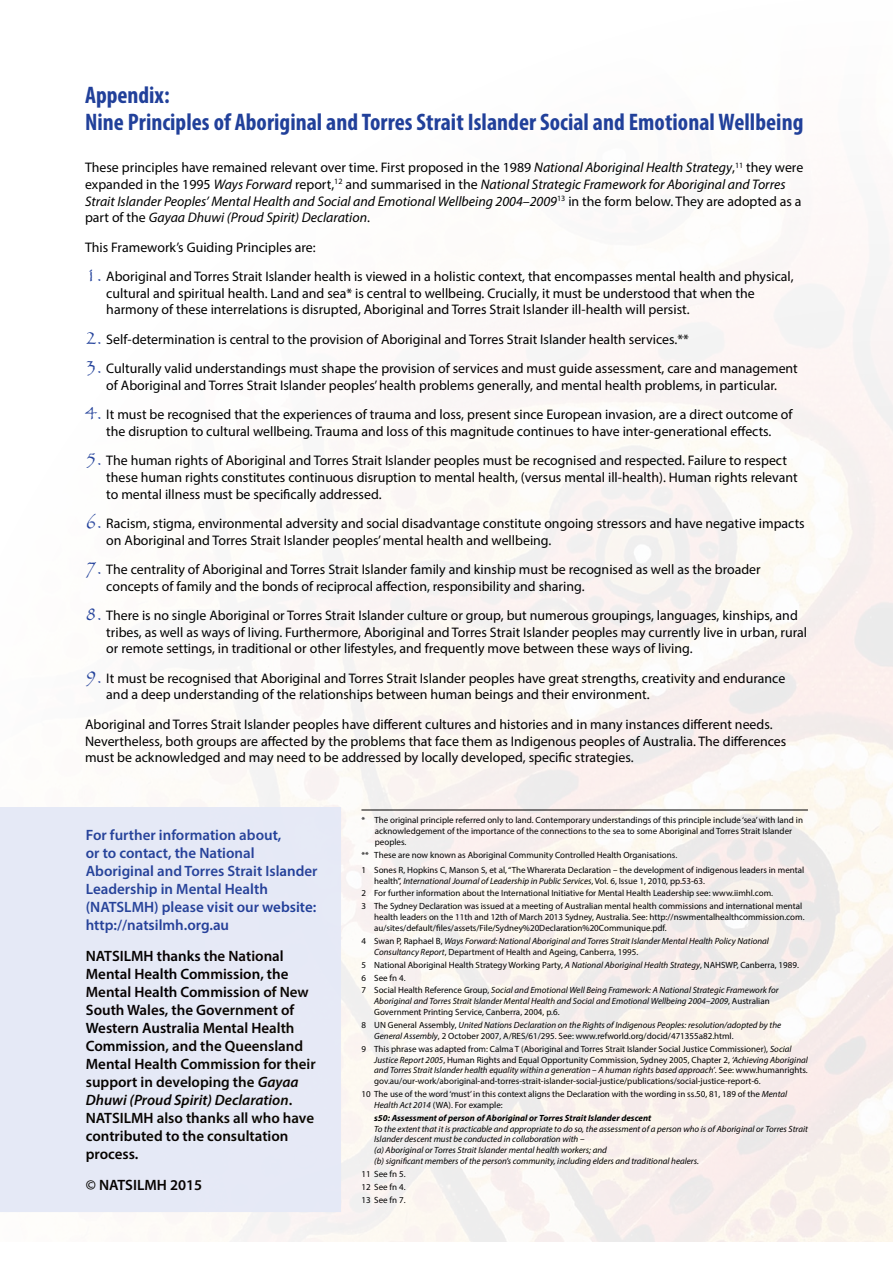
<style>
.page{position:relative;width:893px;height:1263px;background:#fff}
.page>*{position:absolute;margin:0;border:0;box-sizing:border-box;transform-origin:0 0}
.t1{font:700 condensed 24px/27px "Myriad Pro";color:#21409a}
.t2{font:600 15px/18px "Myriad Pro";color:#000}
.t3{font:600 15px/18px "Myriad Pro";color:#21409a}
.t4{font:13.8px/16.6px "Myriad Pro";color:#000}
.t5{font:italic 13.8px/16.6px "Myriad Pro";color:#000}
.t6{font:9px/10.8px "Myriad Pro";color:#000}
.t7{font:italic 9px/10.8px "Myriad Pro";color:#000}
.t8{font:italic 700 9px "Myriad Pro";color:#000}
.s1{font-style:normal}
.s2{font-family:"Papyrus";font-size:21px;color:#21409a}
.s3{font-style:italic}
</style>
<div class="page">
<div style="left:0;top:807px;width:341px;height:405px;background:#e5e9f6"></div>
<hr style="left:361px;top:810px;width:447px;height:1px;background:#000">
<h1 class="t1" style="left:85px;top:81px;width:720px">Appendix:<br>Nine Principles of Aboriginal and Torres Strait Islander Social and Emotional Wellbeing</h1>
<p class="t5" style="left:85px;top:159px;width:720px"><span class="s1">These principles have remained relevant over time. First proposed in the 1989</span> National Aboriginal Health Strategy<span class="s1">,</span><sup>11</sup> <span class="s1">they were expanded in the 1995</span> Ways Forward <span class="s1">report,</span><sup>12</sup> <span class="s1">and summarised in the</span> National Strategic Framework for Aboriginal and Torres Strait Islander Peoples’ Mental Health and Social and Emotional Wellbeing 2004–2009<sup>13</sup> <span class="s1">in the form below. They are adopted as a part of the</span> Gayaa Dhuwi (Proud Spirit) Declaration<span class="s1">.</span></p>
<p class="t4" style="left:85px;top:238px;width:232px">This Framework’s Guiding Principles are:</p>
<p class="t4" style="left:106px;top:268px;width:689px;text-indent:-21px"><span class="s2">1.</span> Aboriginal and Torres Strait Islander health is viewed in a holistic context, that encompasses mental health and physical, cultural and spiritual health. Land and sea* is central to wellbeing. Crucially, it must be understood that when the harmony of these interrelations is disrupted, Aboriginal and Torres Strait Islander ill-health will persist.</p>
<p class="t4" style="left:85px;top:331px;width:605px"><span class="s2">2.</span> Self-determination is central to the provision of Aboriginal and Torres Strait Islander health services.**</p>
<p class="t4" style="left:85px;top:360px;width:714px;text-align:center"><span class="s2">3.</span> Culturally valid understandings must shape the provision of services and must guide assessment, care and management of Aboriginal and Torres Strait Islander peoples’ health problems generally, and mental health problems, in particular.</p>
<p class="t4" style="left:85px;top:406px;width:709px;text-align:center"><span class="s2">4.</span> It must be recognised that the experiences of trauma and loss, present since European invasion, are a direct outcome of the disruption to cultural wellbeing. Trauma and loss of this magnitude continues to have inter-generational effects.</p>
<p class="t4" style="left:106px;top:452px;width:693px;text-indent:-21px"><span class="s2">5.</span> The human rights of Aboriginal and Torres Strait Islander peoples must be recognised and respected. Failure to respect these human rights constitutes continuous disruption to mental health, (versus mental ill-health). Human rights relevant to mental illness must be specifically addressed.</p>
<p class="t4" style="left:106px;top:515px;width:700px;text-indent:-21px"><span class="s2">6.</span> Racism, stigma, environmental adversity and social disadvantage constitute ongoing stressors and have negative impacts on Aboriginal and Torres Strait Islander peoples’ mental health and wellbeing.</p>
<p class="t4" style="left:106px;top:561px;width:656px;text-indent:-21px"><span class="s2">7.</span> The centrality of Aboriginal and Torres Strait Islander family and kinship must be recognised as well as the broader concepts of family and the bonds of reciprocal affection, responsibility and sharing.</p>
<p class="t4" style="left:106px;top:607px;width:702px;text-indent:-21px"><span class="s2">8.</span> There is no single Aboriginal or Torres Strait Islander culture or group, but numerous groupings, languages, kinships, and tribes, as well as ways of living. Furthermore, Aboriginal and Torres Strait Islander peoples may currently live in urban, rural or remote settings, in traditional or other lifestyles, and frequently move between these ways of living.</p>
<p class="t4" style="left:106px;top:670px;width:680px;text-indent:-21px"><span class="s2">9.</span> It must be recognised that Aboriginal and Torres Strait Islander peoples have great strengths, creativity and endurance and a deep understanding of the relationships between human beings and their environment.</p>
<p class="t4" style="left:85px;top:716px;width:703px">Aboriginal and Torres Strait Islander peoples have different cultures and histories and in many instances different needs.<br>Nevertheless, both groups are affected by the problems that face them as Indigenous peoples of Australia. The differences must be acknowledged and may need to be addressed by locally developed, specific strategies.</p>
<p class="t3" style="left:86px;top:826px;width:233px">For further information about,<br>or to contact, the National<br>Aboriginal and Torres Strait Islander<br>Leadership in Mental Health (NATSLMH) please visit our website: http://natsilmh.org.au</p>
<p class="t2" style="left:86px;top:947px;width:231px">NATSILMH thanks the National<br>Mental Health Commission, the<br>Mental Health Commission of New<br>South Wales, the Government of<br>Western Australia Mental Health<br>Commission, and the Queensland<br>Mental Health Commission for their support in developing the <span class="s3">Gayaa<br>Dhuwi (Proud Spirit) Declaration</span>.<br>NATSILMH also thanks all who have contributed to the consultation process.</p>
<p class="t2" style="left:86px;top:1175px;width:118px">© NATSILMH 2015</p>
<p class="t6" style="left:375px;top:814px;width:430px;text-indent:-13px">* The original principle referred only to land. Contemporary understandings of this principle include ‘sea’ with land in acknowledgement of the importance of the connections to the sea to some Aboriginal and Torres Strait Islander peoples.</p>
<p class="t6" style="left:361px;top:847px;width:444px;line-height:15px">** These are now known as Aboriginal Community Controlled Health Organisations.<br>1 Sones R, Hopkins C, Manson S, et al, “The Wharerata Declaration – the development of indigenous leaders in mental</p>
<p class="t6" style="left:361px;top:874px;width:442px;line-height:12.9px;text-indent:13px">health”, <span class="s3">International Journal of Leadership in Public Services</span>, Vol. 6, Issue 1, 2010, pp.53-63.<br>2 For further information about the International Initiative for Mental Health Leadership see: www.iimhl.com.<br>3 The Sydney Declaration was issued at a meeting of Australian mental health commissions and international mental</p>
<p class="t6" style="left:374px;top:911px;width:432px">health leaders on the 11th and 12th of March 2013 Sydney, Australia. See: http://nswmentalhealthcommission.com. au/sites/default/files/assets/File/Sydney%20Declaration%20Communique.pdf.</p>
<p class="t7" style="left:374px;top:935px;width:396px;text-indent:-13px"><span class="s1">4 Swan P, Raphael B,</span> Ways Forward: National Aboriginal and Torres Strait Islander Mental Health Policy National<br>Consultancy Report<span class="s1">, Department of Health and Ageing, Canberra, 1995.</span></p>
<p class="t6" style="left:361px;top:958px;width:439px;line-height:12.9px">5 National Aboriginal Health Strategy Working Party, <span class="s3">A National Aboriginal Health Strategy</span>, NAHSWP, Canberra, 1989.<br>6 See fn 4.<br>7 Social Health Reference Group, <span class="s3">Social and Emotional Well Being Framework: A National Strategic Framework for</span></p>
<p class="t7" style="left:374px;top:996px;width:397px">Aboriginal and Torres Strait Islander Mental Health and Social and Emotional Wellbeing 2004–2009<span class="s1">, Australian<br>Government Printing Service, Canberra, 2004, p.6.</span></p>
<p class="t7" style="left:374px;top:1019px;width:409px;text-indent:-13px"><span class="s1">8 UN General Assembly,</span> United Nations Declaration on the Rights of Indigenous Peoples: resolution/adopted by the<br>General Assembly<span class="s1">, 2 October 2007, A/RES/61/295. See: www.refworld.org/docid/471355a82.html.</span></p>
<p class="t6" style="left:374px;top:1043px;width:435px;text-indent:-13px">9 This phrase was adapted from: Calma T (Aboriginal and Torres Strait Islander Social Justice Commissioner), <span class="s3">Social Justice Report 2005</span>, Human Rights and Equal Opportunity Commission, Sydney 2005, Chapter 2, <span class="s3">‘Achieving Aboriginal and Torres Strait Islander health equality within a generation – A human rights based approach’</span>. See: www.humanrights. gov.au/our-work/aboriginal-and-torres-strait-islander-social-justice/publications/social-justice-report-6.</p>
<p class="t6" style="left:374px;top:1088px;width:415px;text-indent:-13px">10 The use of the word ‘must’ in this context aligns the Declaration with the wording in ss.50, 81, 189 of the <span class="s3">Mental<br>Health Act 2014</span> (WA). For example:</p>
<p class="t8" style="left:374px;top:1112px;width:278px">s50: Assessment of person of Aboriginal or Torres Strait Islander descent</p>
<p class="t7" style="left:374px;top:1123px;width:435px">To the extent that it is practicable and appropriate to do so, the assessment of a person who is of Aboriginal or Torres Strait Islander descent must be conducted in collaboration with –<br>(a) Aboriginal or Torres Strait Islander mental health workers; and<br>(b) significant members of the person’s community, including elders and traditional healers.</p>
<p class="t6" style="left:361px;top:1167px;width:46px;line-height:12.9px;text-align:justify">11 See fn 5.<br>12 See fn 4.<br>13 See fn 7.</p>
</div>
